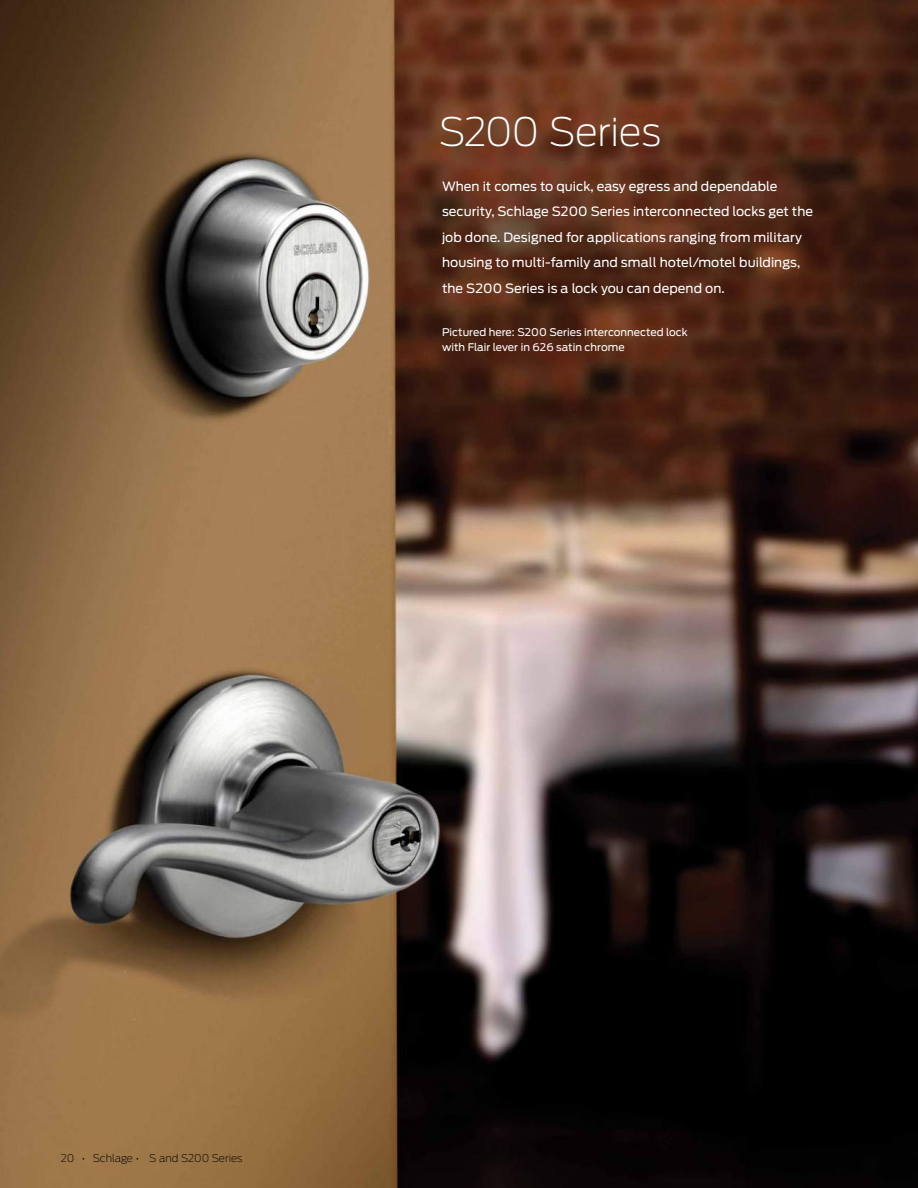
<style>
.page{position:relative;width:918px;height:1188px;background:#fff}
.page>*{position:absolute;margin:0;border:0;box-sizing:border-box;transform-origin:0 0}
.t1{font:200 39px "Antenna";letter-spacing:-.015em;color:#fff}
.t2{font:12.75px/25.5px "Antenna";letter-spacing:.005em;color:#fff}
.t3{font:10.5px/15px "Antenna";letter-spacing:.005em;color:#fff}
.t4{font:200 10.5px "Antenna";color:#000}
</style>
<div class="page">
<img style="left:0;top:0;width:918px;height:1188px">
<h1 class="t1" style="left:439px;top:110px;width:224px">S200 Series</h1>
<p class="t2" style="left:442px;top:173px;width:373px">When it comes to quick, easy egress and dependable security, Schlage S200 Series interconnected locks get the job done. Designed for applications ranging from military housing to multi-family and small hotel/motel buildings, the S200 Series is a lock you can depend on.</p>
<p class="t3" style="left:442px;top:325px;width:247px">Pictured here: S200 Series interconnected lock with Flair lever in 626 satin chrome</p>
<p class="t4" style="left:61px;top:1152px;width:183px">20 • Schlage • S and S200 Series</p>
</div>
